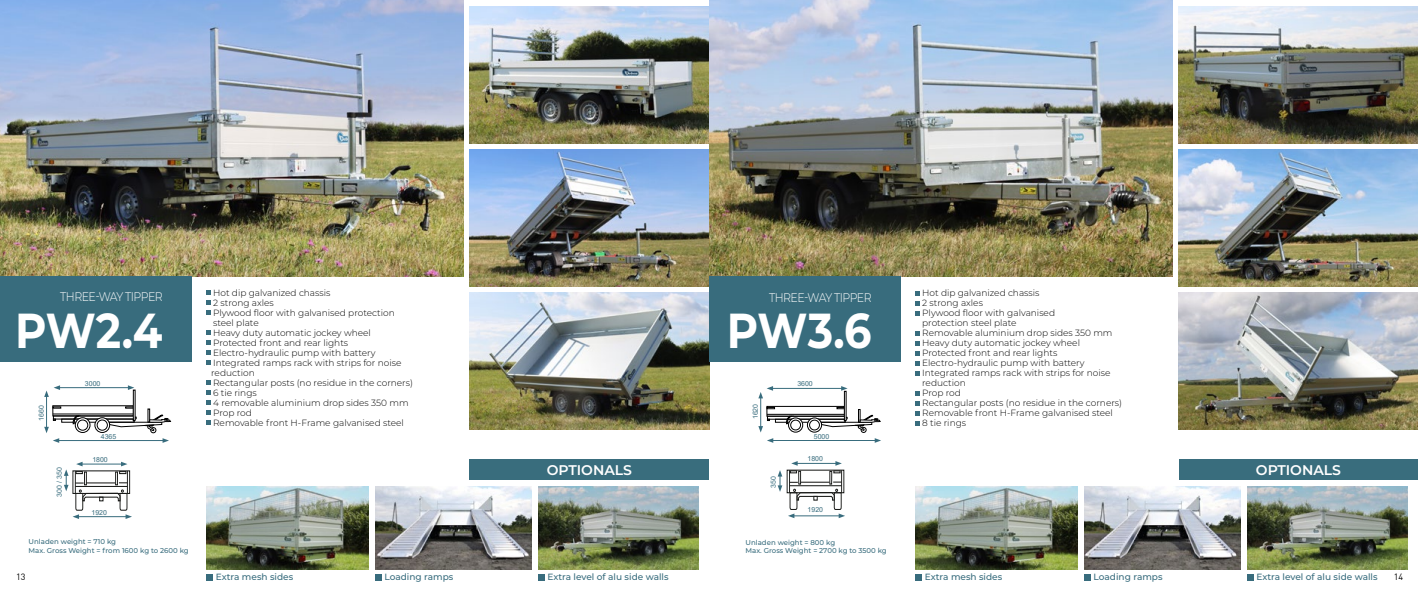
<style>
.page{position:relative;width:1418px;height:596px;background:#fff}
.page>*{position:absolute;margin:0;border:0;box-sizing:border-box;transform-origin:0 0}
.t1{font:700 49px "Montserrat";letter-spacing:-.01em;color:#fff;scale:.88 1}
.t2{font:600 14px "Montserrat";color:#fff}
.t3{font:300 12.5px "Montserrat";letter-spacing:-.05em;color:#fff;scale:.88 1}
.t4{font:300 9px/10px "Montserrat";color:#000}
.t5{font:500 9px "Montserrat";color:#386c7d}
.t6{font:9px "DIN";color:#000}
.t7{font:500 7px/8.4px "Montserrat";color:#386c7d}
.t8{font:7px "Arial";color:#386c7d}
.t9{font:6.9px "Arial";color:#386c7d}
</style>
<div class="page">
<img style="left:0;top:0;width:463px;height:276px">
<img style="left:469px;top:7px;width:240px;height:136px">
<img style="left:469px;top:149px;width:240px;height:137px">
<img style="left:469px;top:292px;width:240px;height:137px">
<img style="left:375px;top:486px;width:156px;height:83px">
<img style="left:538px;top:486px;width:160px;height:83px">
<img style="left:206px;top:486px;width:162px;height:83px">
<img style="left:709px;top:0;width:463px;height:276px">
<img style="left:1178px;top:7px;width:239px;height:136px">
<img style="left:1178px;top:149px;width:239px;height:137px">
<img style="left:1178px;top:292px;width:239px;height:137px">
<img style="left:1084px;top:486px;width:156px;height:83px">
<img style="left:915px;top:486px;width:162px;height:83px">
<img style="left:1247px;top:486px;width:160px;height:83px">
<div style="left:709px;top:276px;width:191px;height:86px;background:#386c7d"></div>
<div style="left:0;top:276px;width:191px;height:86px;background:#386c7d"></div>
<div style="left:470px;top:459px;width:239px;height:21px;background:#396d7d"></div>
<div style="left:206px;top:573px;width:7px;height:7px;background:#386c7d"></div>
<div style="left:538px;top:573px;width:7px;height:7px;background:#386c7d"></div>
<div style="left:375px;top:573px;width:7px;height:7px;background:#386c7d"></div>
<div style="left:1178px;top:459px;width:239px;height:21px;background:#396d7d"></div>
<div style="left:915px;top:573px;width:7px;height:7px;background:#386c7d"></div>
<div style="left:1247px;top:573px;width:6px;height:7px;background:#386c7d"></div>
<div style="left:1084px;top:573px;width:6px;height:7px;background:#386c7d"></div>
<svg style="left:915px;top:291px;width:4px;height:4px"></svg>
<svg style="left:915px;top:301px;width:4px;height:4px"></svg>
<svg style="left:915px;top:311px;width:4px;height:4px"></svg>
<svg style="left:915px;top:331px;width:4px;height:4px"></svg>
<svg style="left:915px;top:341px;width:4px;height:4px"></svg>
<svg style="left:915px;top:351px;width:4px;height:4px"></svg>
<svg style="left:915px;top:361px;width:4px;height:4px"></svg>
<svg style="left:915px;top:371px;width:4px;height:4px"></svg>
<svg style="left:915px;top:391px;width:4px;height:4px"></svg>
<svg style="left:915px;top:401px;width:4px;height:4px"></svg>
<svg style="left:915px;top:411px;width:4px;height:4px"></svg>
<svg style="left:915px;top:421px;width:4px;height:4px"></svg>
<svg style="left:206px;top:290px;width:5px;height:25px"></svg>
<svg style="left:206px;top:330px;width:5px;height:35px"></svg>
<svg style="left:206px;top:380px;width:5px;height:45px"></svg>
<hr style="left:771px;top:388px;width:71px;height:1px;background:#386c7d">
<svg style="left:841px;top:386px;width:6px;height:4px"></svg>
<hr style="left:771px;top:440px;width:105px;height:1px;background:#386c7d">
<svg style="left:767px;top:438px;width:6px;height:4px"></svg>
<svg style="left:874px;top:438px;width:7px;height:4px"></svg>
<div style="left:844px;top:391px;width:2px;height:29px;border:1px solid #000"></div>
<hr style="left:760px;top:396px;width:1px;height:31px;background:#386c7d">
<svg style="left:758px;top:406px;width:122px;height:26px"></svg>
<svg style="left:758px;top:386px;width:15px;height:12px"></svg>
<svg style="left:777px;top:470px;width:5px;height:21px"></svg>
<svg style="left:788px;top:461px;width:57px;height:57px"></svg>
<hr style="left:58px;top:387px;width:71px;height:1px;background:#386c7d">
<svg style="left:128px;top:385px;width:6px;height:5px"></svg>
<div style="left:133px;top:389px;width:2px;height:31px;border:1px solid #000"></div>
<hr style="left:46px;top:395px;width:1px;height:33px;background:#386c7d">
<svg style="left:44px;top:405px;width:127px;height:37px"></svg>
<svg style="left:44px;top:385px;width:16px;height:11px"></svg>
<svg style="left:64px;top:461px;width:68px;height:57px"></svg>
<h3 class="t3" style="left:60px;top:288px;width:118px">THREE-WAY TIPPER</h3>
<h1 class="t1" style="left:15px;top:295px;width:169px">PW2.4</h1>
<p class="t9" style="left:37px;top:420px;width:17px;rotate:-90deg">1660</p>
<p class="t9" style="left:85px;top:378px;width:17px">3000</p>
<p class="t4" style="left:211px;top:287px;width:203px">Hot dip galvanized chassis<br>2 strong axles<br>Plywood floor with galvanised protection steel plate<br>Heavy duty automatic jockey wheel<br>Protected front and rear lights<br>Electro-hydraulic pump with battery<br>Integrated ramps rack with strips for noise reduction<br>Rectangular posts (no residue in the corners)<br>6 tie rings<br>4 removable aluminium drop sides 350 mm<br>Prop rod<br>Removable front H-Frame galvanised steel</p>
<h3 class="t3" style="left:769px;top:289px;width:118px">THREE-WAY TIPPER</h3>
<h1 class="t1" style="left:727px;top:295px;width:166px">PW3.6</h1>
<p class="t8" style="left:750px;top:419px;width:17px;rotate:-90deg">1620</p>
<p class="t8" style="left:797px;top:378px;width:17px">3600</p>
<p class="t4" style="left:922px;top:287px;width:201px">Hot dip galvanized chassis<br>2 strong axles<br>Plywood floor with galvanised<br>protection steel plate<br>Removable aluminium drop sides 350 mm<br>Heavy duty automatic jockey wheel<br>Protected front and rear lights<br>Electro-hydraulic pump with battery<br>Integrated ramps rack with strips for noise reduction<br>Prop rod<br>Rectangular posts (no residue in the corners)<br>Removable front H-Frame galvanised steel<br>8 tie rings</p>
<p class="t9" style="left:101px;top:431px;width:17px">4365</p>
<p class="t8" style="left:813px;top:431px;width:17px">5000</p>
<p class="t9" style="left:92px;top:454px;width:17px">1800</p>
<p class="t8" style="left:807px;top:453px;width:17px">1800</p>
<p class="t8" style="left:54px;top:496px;width:31px;rotate:-90deg">300 / 350</p>
<h2 class="t2" style="left:547px;top:460px;width:87px">OPTIONALS</h2>
<h2 class="t2" style="left:1255px;top:460px;width:87px">OPTIONALS</h2>
<p class="t8" style="left:768px;top:487px;width:13px;rotate:-90deg">350</p>
<p class="t9" style="left:92px;top:507px;width:17px">1920</p>
<p class="t7" style="left:29px;top:537px;width:161px">Unladen weight = 710 kg<br>Max. Gross Weight = from 1600 kg to 2600 kg</p>
<p class="t8" style="left:807px;top:505px;width:17px">1920</p>
<p class="t7" style="left:745px;top:537px;width:143px">Unladen weight = 800 kg<br>Max. Gross Weight = 2700 kg to 3500 kg</p>
<p class="t5" style="left:216px;top:570px;width:79px">Extra mesh sides</p>
<p class="t5" style="left:384px;top:570px;width:70px">Loading ramps</p>
<p class="t5" style="left:547px;top:570px;width:122px">Extra level of alu side walls</p>
<p class="t5" style="left:925px;top:570px;width:79px">Extra mesh sides</p>
<p class="t5" style="left:1093px;top:570px;width:70px">Loading ramps</p>
<p class="t5" style="left:1256px;top:570px;width:122px">Extra level of alu side walls</p>
<p class="t6" style="left:16px;top:570px;width:11px">13</p>
<p class="t6" style="left:1393px;top:570px;width:11px">14</p>
</div>
